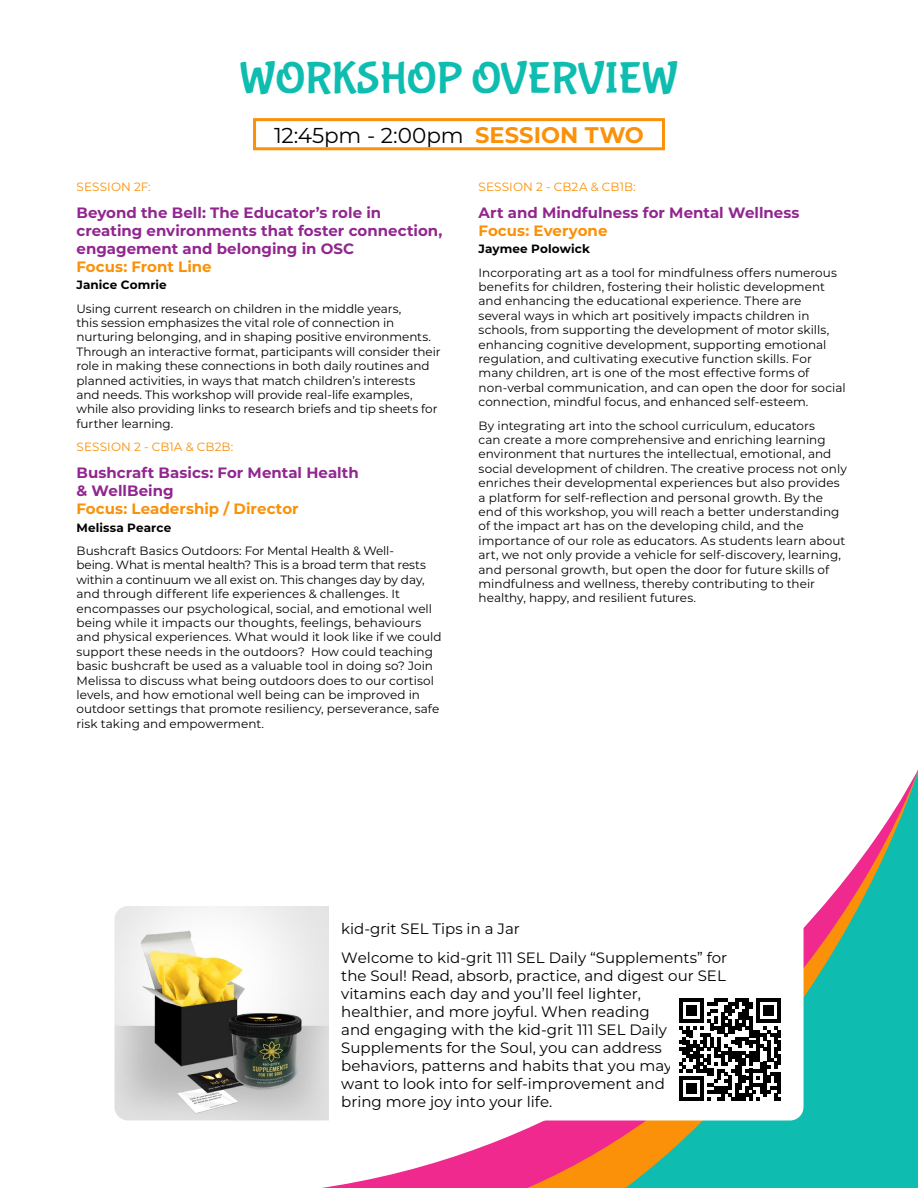
<style>
.page{position:relative;width:918px;height:1188px;background:#fff}
.page>*{position:absolute;margin:0;border:0;box-sizing:border-box;transform-origin:0 0}
.t1{font:45px "Bubblegum Sans";color:#0fbdb0}
.t2{font:21.6px "Montserrat";letter-spacing:-.005em;color:#000}
.t3{font:100 15px/18px "Montserrat";color:#000}
.t4{font:700 15px/18px "Montserrat";color:#91268f}
.t5{font:700 15px "Montserrat";color:#fa9108}
.t6{font:12px/14.4px "Montserrat";color:#000}
.t7{font:12px "Montserrat";letter-spacing:.01em;color:#fa9108}
.t8{font:700 12px "Montserrat";letter-spacing:.01em;color:#000}
.s1{font-weight:700;font-size:22.5px;color:#fa9108}
</style>
<div class="page">
<svg style="left:321px;top:770px;width:597px;height:418px"></svg>
<div style="left:253px;top:118px;width:412px;height:32px;border:3px solid #fa9108"></div>
<div style="left:114px;top:906px;width:690px;height:214px;background:#fff;border-radius:14px"></div>
<img style="left:114px;top:906px;width:215px;height:214px">
<svg style="left:679px;top:998px;width:102px;height:102px"></svg>
<h1 class="t1" style="left:240px;top:54px;width:439px">WORKSHOP OVERVIEW</h1>
<h2 class="t2" style="left:274px;top:120px;width:371px">12:45pm - 2:00pm <span class="s1">SESSION TWO</span></h2>
<p class="t7" style="left:76px;top:178px;width:76px">SESSION 2F:</p>
<p class="t4" style="left:76px;top:203px;width:367px">Beyond the Bell: The Educator’s role in creating environments that foster connection, engagement and belonging in OSC</p>
<p class="t5" style="left:76px;top:256px;width:137px">Focus: Front Line</p>
<p class="t8" style="left:76px;top:276px;width:92px">Janice Comrie</p>
<p class="t6" style="left:76px;top:301px;width:366px">Using current research on children in the middle years,<br>this session emphasizes the vital role of connection in nurturing belonging, and in shaping positive environments.<br>Through an interactive format, participants will consider their role in making these connections in both daily routines and planned activities, in ways that match children’s interests and needs. This workshop will provide real-life examples, while also providing links to research briefs and tip sheets for further learning.</p>
<p class="t7" style="left:76px;top:439px;width:158px">SESSION 2 - CB1A &amp; CB2B:</p>
<p class="t4" style="left:76px;top:463px;width:284px">Bushcraft Basics: For Mental Health &amp; WellBeing</p>
<p class="t5" style="left:76px;top:498px;width:224px">Focus: Leadership / Director</p>
<p class="t8" style="left:76px;top:519px;width:96px">Melissa Pearce</p>
<p class="t6" style="left:76px;top:543px;width:367px">Bushcraft Basics Outdoors: For Mental Health &amp; Well-<br>being. What is mental health? This is a broad term that rests within a continuum we all exist on. This changes day by day, and through different life experiences &amp; challenges. It encompasses our psychological, social, and emotional well being while it impacts our thoughts, feelings, behaviours and physical experiences. What would it look like if we could support these needs in the outdoors? How could teaching basic bushcraft be used as a valuable tool in doing so? Join Melissa to discuss what being outdoors does to our cortisol levels, and how emotional well being can be improved in outdoor settings that promote resiliency, perseverance, safe risk taking and empowerment.</p>
<p class="t7" style="left:479px;top:178px;width:159px">SESSION 2 - CB2A &amp; CB1B:</p>
<p class="t4" style="left:479px;top:203px;width:323px">Art and Mindfulness for Mental Wellness</p>
<p class="t5" style="left:479px;top:220px;width:130px">Focus: Everyone</p>
<p class="t8" style="left:479px;top:240px;width:113px">Jaymee Polowick</p>
<p class="t6" style="left:479px;top:265px;width:369px">Incorporating art as a tool for mindfulness offers numerous benefits for children, fostering their holistic development and enhancing the educational experience. There are several ways in which art positively impacts children in schools, from supporting the development of motor skills, enhancing cognitive development, supporting emotional regulation, and cultivating executive function skills. For many children, art is one of the most effective forms of non-verbal communication, and can open the door for social connection, mindful focus, and enhanced self-esteem.</p>
<p class="t6" style="left:479px;top:418px;width:370px">By integrating art into the school curriculum, educators<br>can create a more comprehensive and enriching learning environment that nurtures the intellectual, emotional, and social development of children. The creative process not only enriches their developmental experiences but also provides a platform for self-reflection and personal growth. By the end of this workshop, you will reach a better understanding of the impact art has on the developing child, and the importance of our role as educators. As students learn about art, we not only provide a vehicle for self-discovery, learning, and personal growth, but open the door for future skills of mindfulness and wellness, thereby contributing to their healthy, happy, and resilient futures.</p>
<p class="t3" style="left:341px;top:914px;width:387px;line-height:28.5px">kid-grit SEL Tips in a Jar<br>Welcome to kid-grit 111 SEL Daily “Supplements” for</p>
<p class="t3" style="left:341px;top:966px;width:386px">the Soul! Read, absorb, practice, and digest our SEL vitamins each day and you’ll feel lighter,<br>healthier, and more joyful. When reading<br>and engaging with the kid-grit 111 SEL Daily Supplements for the Soul, you can address behaviors, patterns and habits that you may<br>want to look into for self-improvement and<br>bring more joy into your life.</p>
</div>
